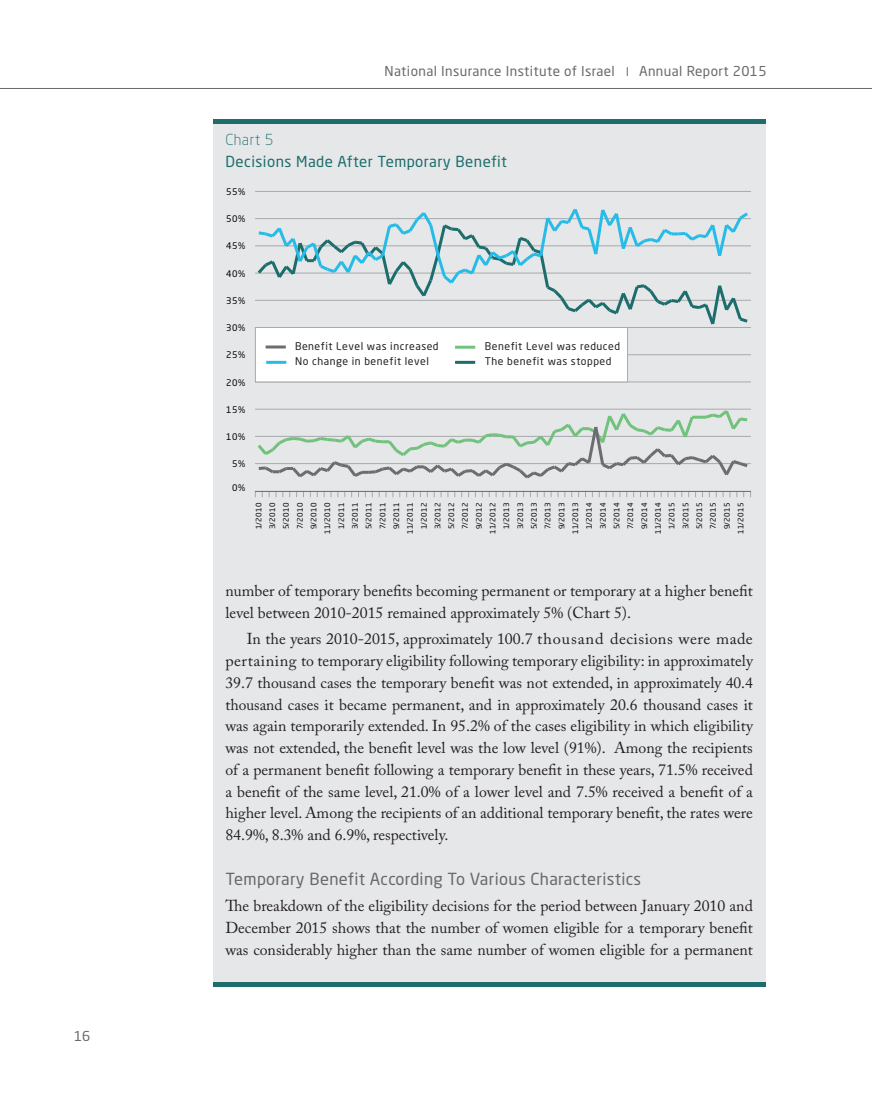
<style>
.page{position:relative;width:872px;height:1106px;background:#fff}
.page>*{position:absolute;margin:0;border:0;box-sizing:border-box;transform-origin:0 0}
.t1{font:16.5px "Neo Sans Std";letter-spacing:.02em;color:#676a6c}
.t2{font:15.75px/21.8px "Adobe Caslon Pro";color:#231f20;text-align:justify}
.t3{font:15px "Neo Sans Std";letter-spacing:.03em;color:#1c6d6b}
.t4{font:300 15px "Neo Sans Std";letter-spacing:.03em;color:#1c6d6b}
.t5{font:13.5px "Neo Sans Std";letter-spacing:.03em;color:#676a6c}
.t6{font:10.5px/15px "Neo Sans Std";letter-spacing:.05em;color:#231f20}
.t7{font:9px "Neo Sans Std";letter-spacing:.05em;color:#000001}
.t8{font:7.5px/13.8px "Neo Sans Std";letter-spacing:.05em;color:#000001;text-align:right}
</style>
<div class="page">
<hr style="left:0;top:88px;width:872px;height:1px;background:#676a6c">
<div style="left:213px;top:121px;width:552px;height:70px;background:#e6e7e9"></div>
<div style="left:213px;top:179px;width:552px;height:397px;background:#e6e7e9"></div>
<hr style="left:213px;top:119px;width:552px;height:4px;background:#1c6d6b">
<div style="left:213px;top:563px;width:552px;height:423px;background:#e6e7e9"></div>
<hr style="left:255px;top:436px;width:495px;height:1px;background:#a8a9ad">
<hr style="left:255px;top:409px;width:495px;height:1px;background:#a8a9ad">
<hr style="left:255px;top:382px;width:495px;height:1px;background:#a8a9ad">
<hr style="left:255px;top:354px;width:495px;height:1px;background:#a8a9ad">
<hr style="left:255px;top:327px;width:495px;height:1px;background:#a8a9ad">
<hr style="left:255px;top:273px;width:495px;height:1px;background:#a8a9ad">
<hr style="left:255px;top:191px;width:495px;height:1px;background:#a8a9ad">
<div style="left:255px;top:328px;width:373px;height:54px;background:#fff"></div>
<hr style="left:255px;top:491px;width:495px;height:1px;background:#676b6c">
<svg style="left:702px;top:408px;width:48px;height:22px"></svg>
<svg style="left:708px;top:285px;width:43px;height:43px"></svg>
<svg style="left:255px;top:208px;width:455px;height:109px"></svg>
<svg style="left:701px;top:210px;width:50px;height:49px"></svg>
<svg style="left:255px;top:410px;width:462px;height:69px"></svg>
<svg style="left:708px;top:452px;width:43px;height:26px"></svg>
<hr style="left:266px;top:345px;width:20px;height:3px;background:#6c6d70">
<hr style="left:266px;top:361px;width:20px;height:3px;background:#27bce7">
<hr style="left:455px;top:361px;width:20px;height:3px;background:#1c6d6b">
<hr style="left:455px;top:346px;width:20px;height:3px;background:#71c27c">
<hr style="left:213px;top:982px;width:552px;height:4px;background:#1c6d6b">
<p class="t5" style="left:74px;top:1027px;width:18px">16</p>
<p class="t5" style="left:384px;top:63px;width:232px">National Insurance Institute of Israel</p>
<p class="t5" style="left:639px;top:63px;width:129px">Annual Report 2015</p>
<p class="t4" style="left:225px;top:131px;width:49px">Chart 5</p>
<p class="t3" style="left:225px;top:152px;width:283px">Decisions Made After Temporary Benefit</p>
<p class="t7" style="left:226px;top:186px;width:20px">55%</p>
<p class="t7" style="left:226px;top:213px;width:20px">50%</p>
<p class="t7" style="left:226px;top:241px;width:20px">45%</p>
<p class="t7" style="left:226px;top:268px;width:20px">40%</p>
<p class="t7" style="left:226px;top:295px;width:20px">35%</p>
<p class="t7" style="left:226px;top:322px;width:20px">30%</p>
<p class="t7" style="left:226px;top:349px;width:20px">25%</p>
<p class="t7" style="left:226px;top:377px;width:20px">20%</p>
<p class="t7" style="left:226px;top:404px;width:20px">15%</p>
<p class="t7" style="left:226px;top:431px;width:20px">10%</p>
<p class="t7" style="left:232px;top:458px;width:15px">5%</p>
<p class="t7" style="left:232px;top:482px;width:15px">0%</p>
<p class="t6" style="left:295px;top:338px;width:145px">Benefit Level was increased<br>No change in benefit level</p>
<p class="t6" style="left:485px;top:338px;width:137px">Benefit Level was reduced<br>The benefit was stopped</p>
<p class="t8" style="left:251px;top:534px;width:34px;rotate:-90deg">1/2010<br>3/2010<br>5/2010<br>7/2010<br>9/2010<br>11/2010<br>1/2011<br>3/2011<br>5/2011<br>7/2011<br>9/2011<br>11/2011<br>1/2012<br>3/2012<br>5/2012<br>7/2012<br>9/2012<br>11/2012<br>1/2013<br>3/2013<br>5/2013<br>7/2013<br>9/2013<br>11/2013<br>1/2014<br>3/2014<br>5/2014<br>7/2014<br>9/2014<br>11/2014<br>1/2015<br>3/2015<br>5/2015<br>7/2015<br>9/2015<br>11/2015</p>
<p class="t2" style="left:225px;top:580px;width:529px">number of temporary benefits becoming permanent or temporary at a higher benefit level between 2010-2015 remained approximately 5% (Chart 5).</p>
<p class="t2" style="left:225px;top:628px;width:529px;text-indent:21px">In the years 2010-2015, approximately 100.7 thousand decisions were made pertaining to temporary eligibility following temporary eligibility: in approximately 39.7 thousand cases the temporary benefit was not extended, in approximately 40.4 thousand cases it became permanent, and in approximately 20.6 thousand cases it was again temporarily extended. In 95.2% of the cases eligibility in which eligibility was not extended, the benefit level was the low level (91%). Among the recipients of a permanent benefit following a temporary benefit in these years, 71.5% received a benefit of the same level, 21.0% of a lower level and 7.5% received a benefit of a higher level. Among the recipients of an additional temporary benefit, the rates were 84.9%, 8.3% and 6.9%, respectively.</p>
<p class="t1" style="left:225px;top:869px;width:417px">Temporary Benefit According To Various Characteristics</p>
<p class="t2" style="left:225px;top:895px;width:529px">The breakdown of the eligibility decisions for the period between January 2010 and December 2015 shows that the number of women eligible for a temporary benefit was considerably higher than the same number of women eligible for a permanent</p>
</div>
